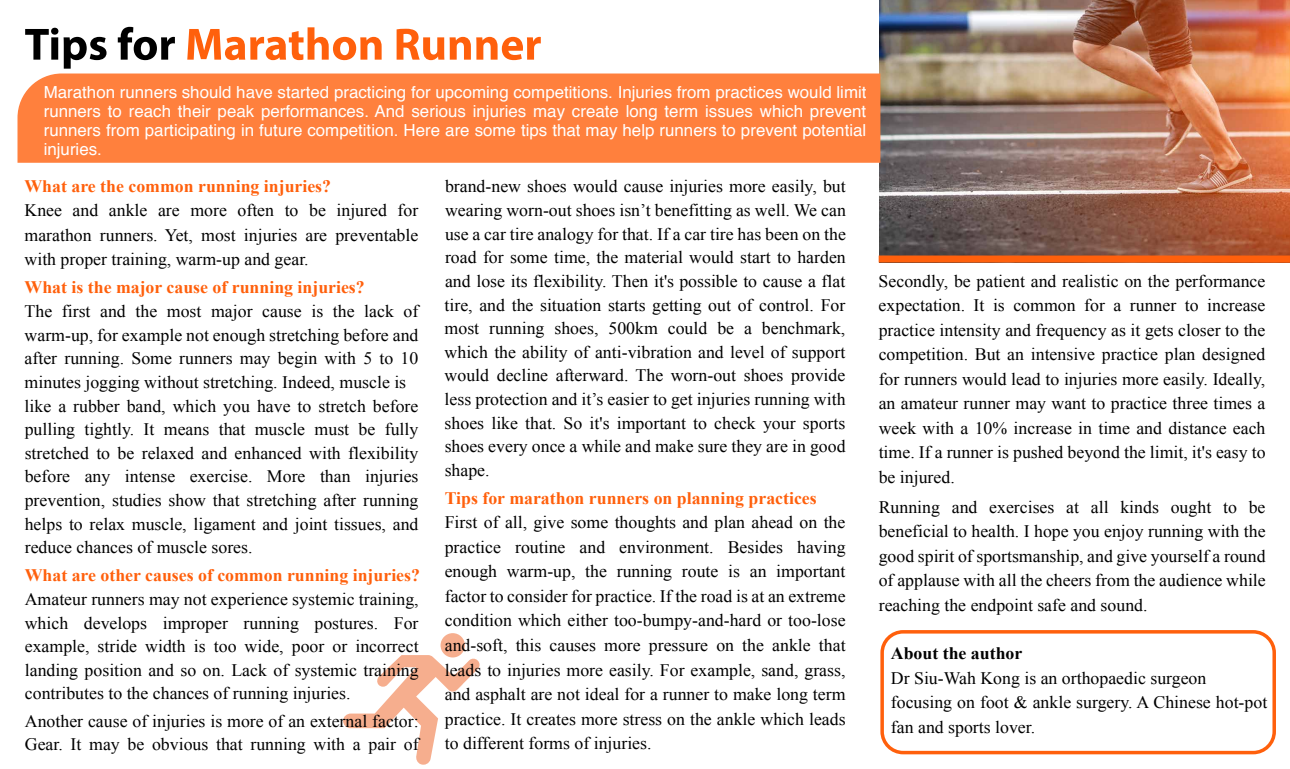
<style>
.page{position:relative;width:1290px;height:769px;background:#fff}
.page>*{position:absolute;margin:0;border:0;box-sizing:border-box;transform-origin:0 0}
.t1{font:17.5px/23.6px "Times New Roman";color:#000;text-align:justify}
.t2{font:700 17.5px "Times New Roman";color:#ff600c}
.t3{font:700 17.5px "Times New Roman";color:#000}
.t4{font:16.62px/19.2px "Helvetica";color:#fff;text-align:justify}
</style>
<div class="page">
<svg style="left:343px;top:655px;width:137px;height:110px"></svg>
<div style="left:440px;top:633px;width:25px;height:24px;background:#f6ae8e;border-radius:50%"></div>
<svg style="left:25px;top:27px;width:150px;height:42px"></svg>
<svg style="left:187px;top:27px;width:354px;height:33px"></svg>
<div style="left:880px;top:630px;width:396px;height:124px;border:4px solid #ff600c;border-radius:21px"></div>
<img style="left:879px;top:0;width:411px;height:263px">
<div style="left:18px;top:73px;width:862px;height:90px;background:#ff803d"></div>
<div style="left:878px;top:255px;width:412px;height:7px;background:#ff600c"></div>
<p class="t4" style="left:44px;top:83px;width:824px">Marathon runners should have started practicing for upcoming competitions. Injuries from practices would limit runners to reach their peak performances. And serious injuries may create long term issues which prevent runners from participating in future competition. Here are some tips that may help runners to prevent potential injuries.</p>
<p class="t2" style="left:24px;top:174px;width:308px">What are the common running injuries?</p>
<p class="t1" style="left:24px;top:198px;width:395px;line-height:24.5px">Knee and ankle are more often to be injured for marathon runners. Yet, most injuries are preventable with proper training, warm-up and gear.</p>
<p class="t2" style="left:25px;top:275px;width:342px">What is the major cause of running injuries?</p>
<p class="t1" style="left:25px;top:299px;width:395px;text-align:left">The first and the most major cause is the lack of warm-up, for example not enough stretching before and after running. Some runners may begin with 5 to 10 minutes jogging without stretching. Indeed, muscle is like a rubber band, which you have to stretch before pulling tightly. It means that muscle must be fully stretched to be relaxed and enhanced with flexibility before any intense exercise. More than injuries prevention, studies show that stretching after running helps to relax muscle, ligament and joint tissues, and reduce chances of muscle sores.</p>
<p class="t2" style="left:25px;top:563px;width:397px">What are other causes of common running injuries?</p>
<p class="t1" style="left:25px;top:587px;width:395px">Amateur runners may not experience systemic training, which develops improper running postures. For example, stride width is too wide, poor or incorrect landing position and so on. Lack of systemic training contributes to the chances of running injuries.</p>
<p class="t1" style="left:25px;top:709px;width:395px">Another cause of injuries is more of an external factor:<br>Gear. It may be obvious that running with a pair of</p>
<p class="t1" style="left:445px;top:174px;width:403px">brand-new shoes would cause injuries more easily, but wearing worn-out shoes isn’t benefitting as well. We can use a car tire analogy for that. If a car tire has been on the road for some time, the material would start to harden and lose its flexibility. Then it's possible to cause a flat tire, and the situation starts getting out of control. For most running shoes, 500km could be a benchmark, which the ability of anti-vibration and level of support would decline afterward. The worn-out shoes provide less protection and it’s easier to get injuries running with shoes like that. So it's important to check your sports shoes every once a while and make sure they are in good shape.</p>
<p class="t2" style="left:445px;top:486px;width:374px">Tips for marathon runners on planning practices</p>
<p class="t1" style="left:445px;top:510px;width:402px;line-height:24.5px">First of all, give some thoughts and plan ahead on the practice routine and environment. Besides having enough warm-up, the running route is an important factor to consider for practice. If the road is at an extreme condition which either too-bumpy-and-hard or too-lose and-soft, this causes more pressure on the ankle that leads to injuries more easily. For example, sand, grass, and asphalt are not ideal for a runner to make long term practice. It creates more stress on the ankle which leads to different forms of injuries.</p>
<p class="t1" style="left:878px;top:269px;width:388px;line-height:24.5px">Secondly, be patient and realistic on the performance expectation. It is common for a runner to increase practice intensity and frequency as it gets closer to the competition. But an intensive practice plan designed for runners would lead to injuries more easily. Ideally, an amateur runner may want to practice three times a week with a 10% increase in time and distance each time. If a runner is pushed beyond the limit, it's easy to be injured.</p>
<p class="t1" style="left:879px;top:494px;width:389px;line-height:24.5px">Running and exercises at all kinds ought to be beneficial to health. I hope you enjoy running with the good spirit of sportsmanship, and give yourself a round of applause with all the cheers from the audience while reaching the endpoint safe and sound.</p>
<p class="t3" style="left:891px;top:641px;width:133px">About the author</p>
<p class="t1" style="left:891px;top:665px;width:378px;line-height:24.5px;text-align:left">Dr Siu-Wah Kong is an orthopaedic surgeon focusing on foot &amp; ankle surgery. A Chinese hot-pot fan and sports lover.</p>
</div>
